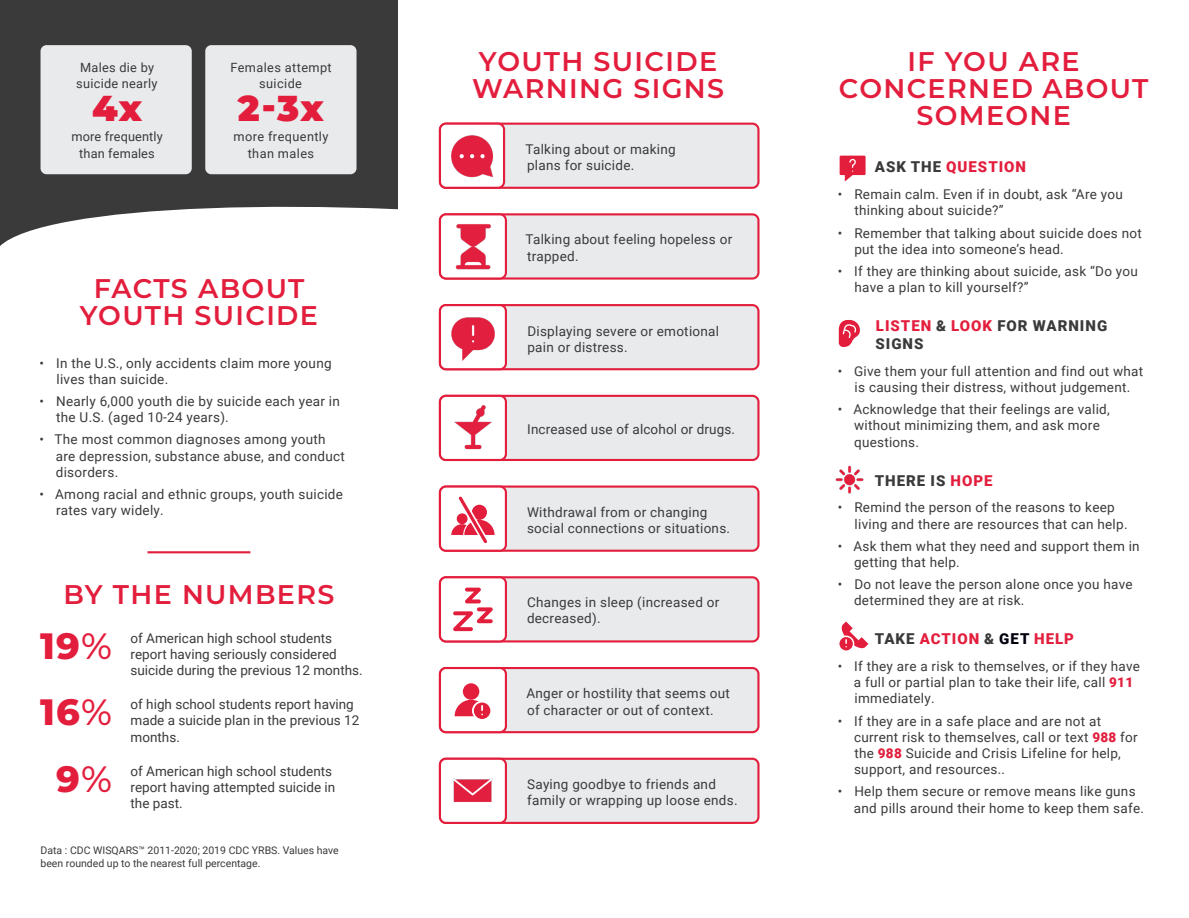
<style>
.page{position:relative;width:1189px;height:918px;background:#fff}
.page>*{position:absolute;margin:0;border:0;box-sizing:border-box;transform-origin:0 0}
.t1{font:800 36.6px "Montserrat";color:#e31e3d}
.t2{font:900 36px "Montserrat";color:#e31e3d}
.t3{font:600 27px/27px "Montserrat";letter-spacing:.05em;color:#e31e3d;text-align:center}
.t4{font:900 15px/18px "Roboto";letter-spacing:.065em;color:#3a3a3b}
.t5{font:900 15px "Roboto";letter-spacing:.065em;color:#e31e3d}
.t6{font:13.5px/16.2px "Roboto";letter-spacing:.02em;color:#3a3a3b}
.t7{font:13.5px/16.2px "Roboto";color:#3a3a3b}
.t8{font:12.75px/16.2px "Roboto";letter-spacing:.02em;color:#3a3a3b;text-align:center}
.t9{font:10.5px/12.6px "Roboto";color:#3a3a3b}
.s1{font-weight:500}
.s2{color:#3a3a3b}
.s3{color:#e31e3d}
.s4{color:#00000d}
.s5{font-weight:900;color:#e31e3d}
</style>
<div class="page">
<div style="left:0;top:0;width:789px;height:290px;background:#3a3a3b"></div>
<svg style="left:0;top:206px;width:850px;height:114px;fill:#fff"></svg>
<div style="left:398px;top:0;width:405px;height:469px;background:#fff"></div>
<div style="left:0;top:259px;width:398px;height:111px;background:#fff"></div>
<div style="left:440px;top:487px;width:318px;height:64px;background:#e8eaeb;border-radius:6px"></div>
<div style="left:439px;top:486px;width:320px;height:66px;border:2px solid #e31e3d;border-radius:6px"></div>
<div style="left:440px;top:487px;width:66px;height:64px;background:#fff;border-radius:6px"></div>
<div style="left:439px;top:486px;width:68px;height:66px;border:2px solid #e31e3d;border-radius:6px"></div>
<svg style="left:451px;top:496px;width:43px;height:47px"></svg>
<div style="left:440px;top:396px;width:318px;height:64px;background:#e8eaeb;border-radius:6px"></div>
<div style="left:439px;top:395px;width:320px;height:66px;border:2px solid #e31e3d;border-radius:6px"></div>
<div style="left:440px;top:396px;width:66px;height:64px;background:#fff;border-radius:6px"></div>
<div style="left:439px;top:395px;width:68px;height:66px;border:2px solid #e31e3d;border-radius:6px"></div>
<img style="left:454px;top:405px;width:38px;height:45px">
<div style="left:205px;top:45px;width:151px;height:129px;background:#e8eaeb;border-radius:6px"></div>
<div style="left:40px;top:45px;width:152px;height:129px;background:#e8eaeb;border-radius:6px"></div>
<hr style="left:147px;top:551px;width:103px;height:2px;background:#e31e3d">
<svg style="left:838px;top:320px;width:22px;height:27px"></svg>
<svg style="left:839px;top:156px;width:26px;height:26px"></svg>
<img style="left:835px;top:465px;width:29px;height:29px">
<div style="left:838px;top:636px;width:16px;height:16px;border:1px solid #fff;border-radius:50%"></div>
<svg style="left:840px;top:621px;width:28px;height:28px"></svg>
<div style="left:440px;top:577px;width:318px;height:64px;background:#e8eaeb;border-radius:6px"></div>
<div style="left:439px;top:576px;width:320px;height:67px;border:2px solid #e31e3d;border-radius:6px"></div>
<div style="left:440px;top:577px;width:66px;height:64px;background:#fff;border-radius:6px"></div>
<div style="left:439px;top:576px;width:68px;height:67px;border:2px solid #e31e3d;border-radius:6px"></div>
<svg style="left:453px;top:588px;width:40px;height:43px"></svg>
<div style="left:440px;top:668px;width:318px;height:64px;background:#e8eaeb;border-radius:6px"></div>
<div style="left:439px;top:667px;width:320px;height:66px;border:2px solid #e31e3d;border-radius:6px"></div>
<div style="left:440px;top:668px;width:66px;height:64px;background:#fff;border-radius:6px"></div>
<div style="left:439px;top:667px;width:68px;height:66px;border:2px solid #e31e3d;border-radius:6px"></div>
<div style="left:463px;top:683px;width:16px;height:17px;background:#e31e3d;border-radius:50%"></div>
<div style="left:473px;top:702px;width:18px;height:18px;background:#e31e3d;border-radius:50%"></div>
<div style="left:472px;top:701px;width:20px;height:20px;border:2px solid #fff;border-radius:50%"></div>
<svg style="left:454px;top:700px;width:29px;height:16px"></svg>
<div style="left:440px;top:759px;width:318px;height:64px;background:#e8eaeb;border-radius:6px"></div>
<div style="left:439px;top:758px;width:320px;height:66px;border:2px solid #e31e3d;border-radius:6px"></div>
<div style="left:440px;top:759px;width:66px;height:64px;background:#fff;border-radius:6px"></div>
<div style="left:439px;top:758px;width:68px;height:66px;border:2px solid #e31e3d;border-radius:6px"></div>
<img style="left:452px;top:778px;width:41px;height:24px">
<div style="left:440px;top:305px;width:318px;height:64px;background:#e8eaeb;border-radius:6px"></div>
<div style="left:439px;top:304px;width:320px;height:66px;border:2px solid #e31e3d;border-radius:6px"></div>
<div style="left:440px;top:305px;width:66px;height:64px;background:#fff;border-radius:6px"></div>
<div style="left:439px;top:304px;width:68px;height:66px;border:2px solid #e31e3d;border-radius:6px"></div>
<img style="left:451px;top:317px;width:44px;height:44px">
<div style="left:440px;top:214px;width:318px;height:65px;background:#e8eaeb;border-radius:6px"></div>
<div style="left:439px;top:213px;width:320px;height:67px;border:2px solid #e31e3d;border-radius:6px"></div>
<div style="left:440px;top:214px;width:66px;height:65px;background:#fff;border-radius:6px"></div>
<div style="left:439px;top:213px;width:68px;height:67px;border:2px solid #e31e3d;border-radius:6px"></div>
<img style="left:455px;top:224px;width:36px;height:46px">
<div style="left:440px;top:124px;width:318px;height:64px;background:#e8eaeb;border-radius:6px"></div>
<div style="left:439px;top:123px;width:320px;height:66px;border:2px solid #e31e3d;border-radius:6px"></div>
<div style="left:440px;top:124px;width:64px;height:64px;background:#fff;border-radius:6px"></div>
<div style="left:439px;top:123px;width:66px;height:66px;border:2px solid #e31e3d;border-radius:6px"></div>
<img style="left:451px;top:135px;width:43px;height:43px">
<p class="t8" style="left:76px;top:58px;width:83px">Males die by suicide nearly</p>
<h2 class="t2" style="left:92px;top:81px;width:51px">4x</h2>
<p class="t8" style="left:71px;top:128px;width:93px">more frequently than females</p>
<p class="t8" style="left:230px;top:58px;width:103px">Females attempt suicide</p>
<h2 class="t2" style="left:238px;top:81px;width:87px">2-3x</h2>
<p class="t8" style="left:233px;top:128px;width:96px">more frequently than males</p>
<h3 class="t3" style="left:80px;top:274px;width:240px">FACTS ABOUT<br>YOUTH SUICIDE</h3>
<p class="t6" style="left:56px;top:354px;width:277px;text-indent:-17px">• In the U.S., only accidents claim more young lives than suicide.</p>
<p class="t6" style="left:56px;top:393px;width:285px;text-indent:-17px">• Nearly 6,000 youth die by suicide each year in the U.S. (aged 10-24 years).</p>
<p class="t6" style="left:56px;top:431px;width:291px;text-indent:-16px">• The most common diagnoses among youth are depression, substance abuse, and conduct disorders.</p>
<p class="t6" style="left:56px;top:486px;width:288px;text-indent:-17px">• Among racial and ethnic groups, youth suicide rates vary widely.</p>
<h3 class="t3" style="left:63px;top:580px;width:272px">BY THE NUMBERS</h3>
<h1 class="t1" style="left:40px;top:619px;width:73px">19<span class="s1">%</span></h1>
<p class="t7" style="left:130px;top:629px;width:234px">of American high school students report having seriously considered suicide during the previous 12 months.</p>
<h1 class="t1" style="left:40px;top:686px;width:73px">16<span class="s1">%</span></h1>
<p class="t7" style="left:130px;top:696px;width:230px">of high school students report having made a suicide plan in the previous 12 months.</p>
<h1 class="t1" style="left:56px;top:752px;width:57px">9<span class="s1">%</span></h1>
<p class="t7" style="left:131px;top:762px;width:206px">of American high school students report having attempted suicide in the past.</p>
<p class="t9" style="left:40px;top:844px;width:300px">Data : CDC WISQARS™ 2011-2020; 2019 CDC YRBS. Values have been rounded up to the nearest full percentage.</p>
<h3 class="t3" style="left:472px;top:47px;width:253px;text-align:left">YOUTH SUICIDE<br>WARNING SIGNS</h3>
<h3 class="t3" style="left:838px;top:47px;width:311px">IF YOU ARE<br>CONCERNED ABOUT<br>SOMEONE</h3>
<p class="t6" style="left:525px;top:140px;width:152px">Talking about or making plans for suicide.</p>
<p class="t6" style="left:525px;top:231px;width:208px">Talking about feeling hopeless or trapped.</p>
<p class="t6" style="left:527px;top:322px;width:193px">Displaying severe or emotional pain or distress.</p>
<p class="t6" style="left:527px;top:421px;width:209px">Increased use of alcohol or drugs.</p>
<p class="t6" style="left:527px;top:503px;width:205px">Withdrawal from or changing social connections or situations.</p>
<p class="t6" style="left:527px;top:593px;width:194px">Changes in sleep (increased or decreased).</p>
<p class="t6" style="left:526px;top:685px;width:205px">Anger or hostility that seems out of character or out of context.</p>
<p class="t6" style="left:527px;top:775px;width:212px">Saying goodbye to friends and family or wrapping up loose ends.</p>
<p class="t5" style="left:874px;top:157px;width:153px"><span class="s2">ASK THE</span> QUESTION</p>
<p class="t6" style="left:854px;top:186px;width:270px;text-indent:-17px">• Remain calm. Even if in doubt, ask “Are you thinking about suicide?”</p>
<p class="t6" style="left:854px;top:224px;width:289px;text-indent:-17px">• Remember that talking about suicide does not put the idea into someone’s head.</p>
<p class="t6" style="left:854px;top:263px;width:285px;text-indent:-17px">• If they are thinking about suicide, ask “Do you have a plan to kill yourself?”</p>
<p class="t4" style="left:875px;top:316px;width:233px"><span class="s3">LISTEN</span> &amp; <span class="s3">LOOK</span> FOR WARNING<br>SIGNS</p>
<p class="t6" style="left:837px;top:362px;width:307px;text-align:center">• Give them your full attention and find out what is causing their distress, without judgement.</p>
<p class="t6" style="left:854px;top:401px;width:257px;text-indent:-16px">• Acknowledge that their feelings are valid, without minimizing them, and ask more questions.</p>
<p class="t4" style="left:874px;top:471px;width:119px">THERE IS <span class="s3">HOPE</span></p>
<p class="t6" style="left:854px;top:499px;width:274px;text-indent:-17px">• Remind the person of the reasons to keep living and there are resources that can help.</p>
<p class="t6" style="left:854px;top:537px;width:287px;text-indent:-16px">• Ask them what they need and support them in getting that help.</p>
<p class="t6" style="left:854px;top:576px;width:280px;text-indent:-16px">• Do not leave the person alone once you have determined they are at risk.</p>
<p class="t5" style="left:874px;top:629px;width:201px"><span class="s2">TAKE</span> ACTION <span class="s2">&amp;</span> <span class="s4">GET</span> HELP</p>
<p class="t6" style="left:854px;top:658px;width:288px;text-indent:-16px">• If they are a risk to themselves, or if they have a full or partial plan to take their life, call <span class="s5">911 </span>immediately.</p>
<p class="t6" style="left:854px;top:712px;width:285px;text-indent:-16px">• If they are in a safe place and are not at current risk to themselves, call or text <span class="s5">988</span> for the <span class="s5">988</span> Suicide and Crisis Lifeline for help, support, and resources..</p>
<p class="t6" style="left:854px;top:783px;width:291px;text-indent:-16px">• Help them secure or remove means like guns and pills around their home to keep them safe.</p>
</div>
